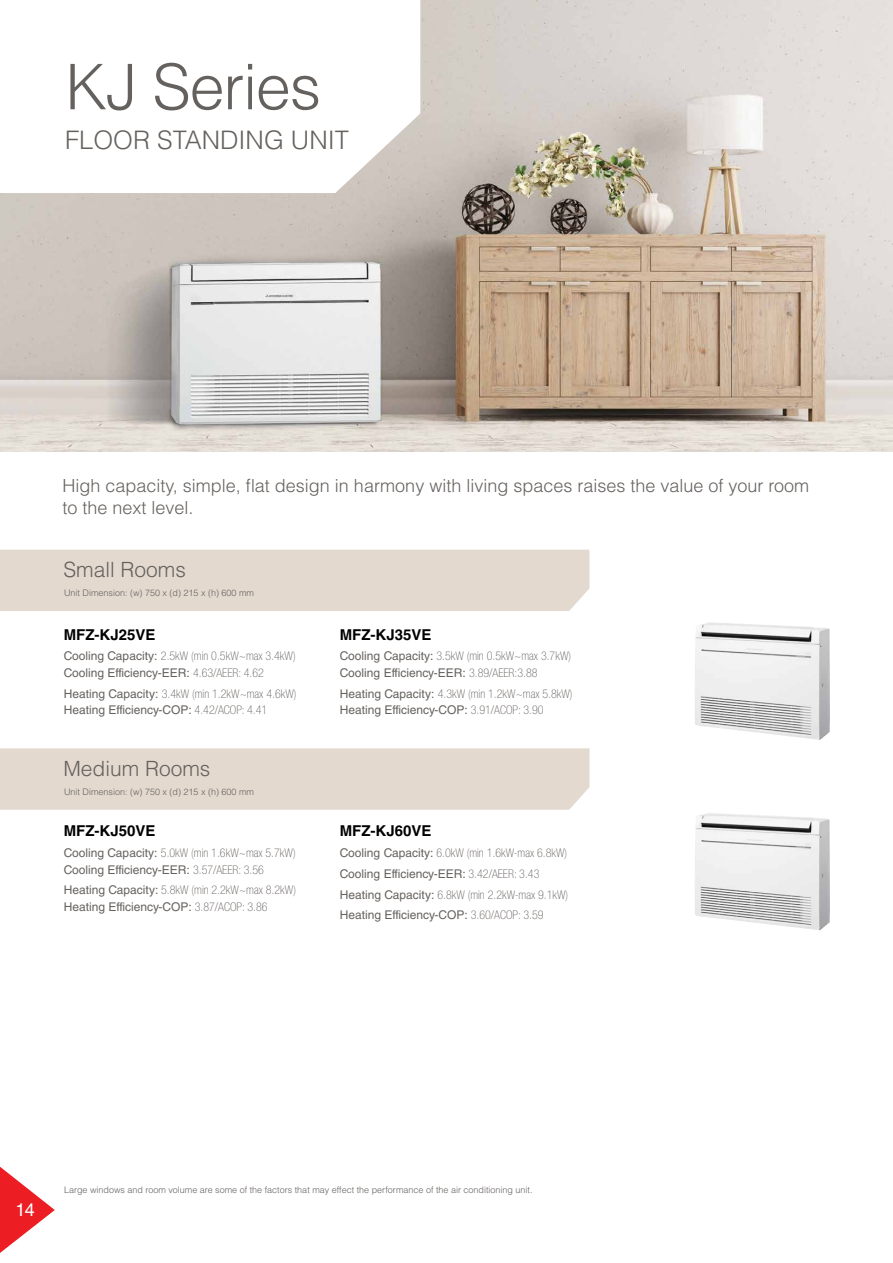
<style>
.page{position:relative;width:893px;height:1263px;background:#fff}
.page>*{position:absolute;margin:0;border:0;box-sizing:border-box;transform-origin:0 0}
.t1{font:300 63px "Helvetica LT Std";letter-spacing:-.02em;color:#65615e}
.t2{font:300 25.5px "Helvetica LT Std";color:#65615e}
.t3{font:300 21px "Helvetica LT Std";color:#65615e}
.t4{font:300 18px/22.5px "Helvetica LT Std";color:#65615e}
.t5{font:18px "Helvetica LT Std";color:#fff}
.t6{font:700 15px "Helvetica LT Std";color:#000}
.t7{font:100 condensed 12px "Helvetica Neue LT Std";color:#65615e}
.t8{font:12px "Helvetica LT Std";color:#65615e}
.t9{font:300 9px "Helvetica LT Std";color:#65615e}
.s1{font-family:"Helvetica LT Std";font-weight:400;font-stretch:normal}
.s2{font-family:"Helvetica Neue LT Std";font-weight:100;font-stretch:condensed}
</style>
<div class="page">
<img style="left:0;top:0;width:893px;height:452px">
<svg style="left:0;top:0;width:420px;height:193px"></svg>
<img style="left:695px;top:622px;width:135px;height:118px">
<img style="left:695px;top:813px;width:135px;height:117px">
<div style="left:0;top:550px;width:589px;height:61px;background:#e3d9cf"></div>
<div style="left:0;top:748px;width:589px;height:62px;background:#e3d9cf"></div>
<svg style="left:0;top:1166px;width:55px;height:87px"></svg>
<h1 class="t1" style="left:65px;top:48px;width:257px">KJ Series</h1>
<h2 class="t2" style="left:65px;top:124px;width:285px">FLOOR STANDING UNIT</h2>
<h3 class="t4" style="left:63px;top:474px;width:748px">High capacity, simple, flat design in harmony with living spaces raises the value of your room to the next level.</h3>
<h3 class="t3" style="left:63px;top:556px;width:124px">Small Rooms</h3>
<p class="t9" style="left:64px;top:587px;width:192px">Unit Dimension: (w) 750 x (d) 215 x (h) 600 mm</p>
<p class="t6" style="left:64px;top:625px;width:93px">MFZ-KJ25VE</p>
<p class="t7" style="left:64px;top:649px;width:233px"><span class="s1">Cooling Capacity:</span> 2.5kW (min 0.5kW~max 3.4kW)</p>
<p class="t8" style="left:64px;top:666px;width:202px">Cooling Efficiency-EER: <span class="s2">4.63/AEER: 4.62</span></p>
<p class="t7" style="left:64px;top:687px;width:234px"><span class="s1">Heating Capacity:</span> 3.4kW (min 1.2kW~max 4.6kW)</p>
<p class="t8" style="left:64px;top:703px;width:205px">Heating Efficiency-COP: <span class="s2">4.42/ACOP: 4.41</span></p>
<h3 class="t3" style="left:63px;top:755px;width:149px">Medium Rooms</h3>
<p class="t9" style="left:64px;top:786px;width:192px">Unit Dimension: (w) 750 x (d) 215 x (h) 600 mm</p>
<p class="t6" style="left:64px;top:822px;width:93px">MFZ-KJ50VE</p>
<p class="t7" style="left:64px;top:846px;width:233px"><span class="s1">Cooling Capacity:</span> 5.0kW (min 1.6kW~max 5.7kW)</p>
<p class="t8" style="left:64px;top:862px;width:202px">Cooling Efficiency-EER: <span class="s2">3.57/AEER: 3.56</span></p>
<p class="t7" style="left:64px;top:883px;width:234px"><span class="s1">Heating Capacity:</span> 5.8kW (min 2.2kW~max 8.2kW)</p>
<p class="t8" style="left:64px;top:900px;width:205px">Heating Efficiency-COP: <span class="s2">3.87/ACOP: 3.86</span></p>
<p class="t6" style="left:340px;top:625px;width:93px">MFZ-KJ35VE</p>
<p class="t7" style="left:340px;top:649px;width:233px"><span class="s1">Cooling Capacity:</span> 3.5kW (min 0.5kW~max 3.7kW)</p>
<p class="t8" style="left:340px;top:666px;width:199px">Cooling Efficiency-EER: <span class="s2">3.89/AEER:3.88</span></p>
<p class="t7" style="left:340px;top:687px;width:234px"><span class="s1">Heating Capacity:</span> 4.3kW (min 1.2kW~max 5.8kW)</p>
<p class="t8" style="left:340px;top:703px;width:205px">Heating Efficiency-COP: <span class="s2">3.91/ACOP: 3.90</span></p>
<p class="t6" style="left:340px;top:822px;width:93px">MFZ-KJ60VE</p>
<p class="t7" style="left:340px;top:846px;width:229px"><span class="s1">Cooling Capacity:</span> 6.0kW (min 1.6kW-max 6.8kW)</p>
<p class="t8" style="left:340px;top:867px;width:201px">Cooling Efficiency-EER: <span class="s2">3.42/AEER: 3.43</span></p>
<p class="t7" style="left:340px;top:888px;width:230px"><span class="s1">Heating Capacity:</span> 6.8kW (min 2.2kW-max 9.1kW)</p>
<p class="t8" style="left:340px;top:908px;width:205px">Heating Efficiency-COP: <span class="s2">3.60/ACOP: 3.59</span></p>
<h3 class="t5" style="left:15px;top:1199px;width:21px">14</h3>
<p class="t9" style="left:64px;top:1184px;width:470px">Large windows and room volume are some of the factors that may effect the performance of the air conditioning unit.</p>
</div>
